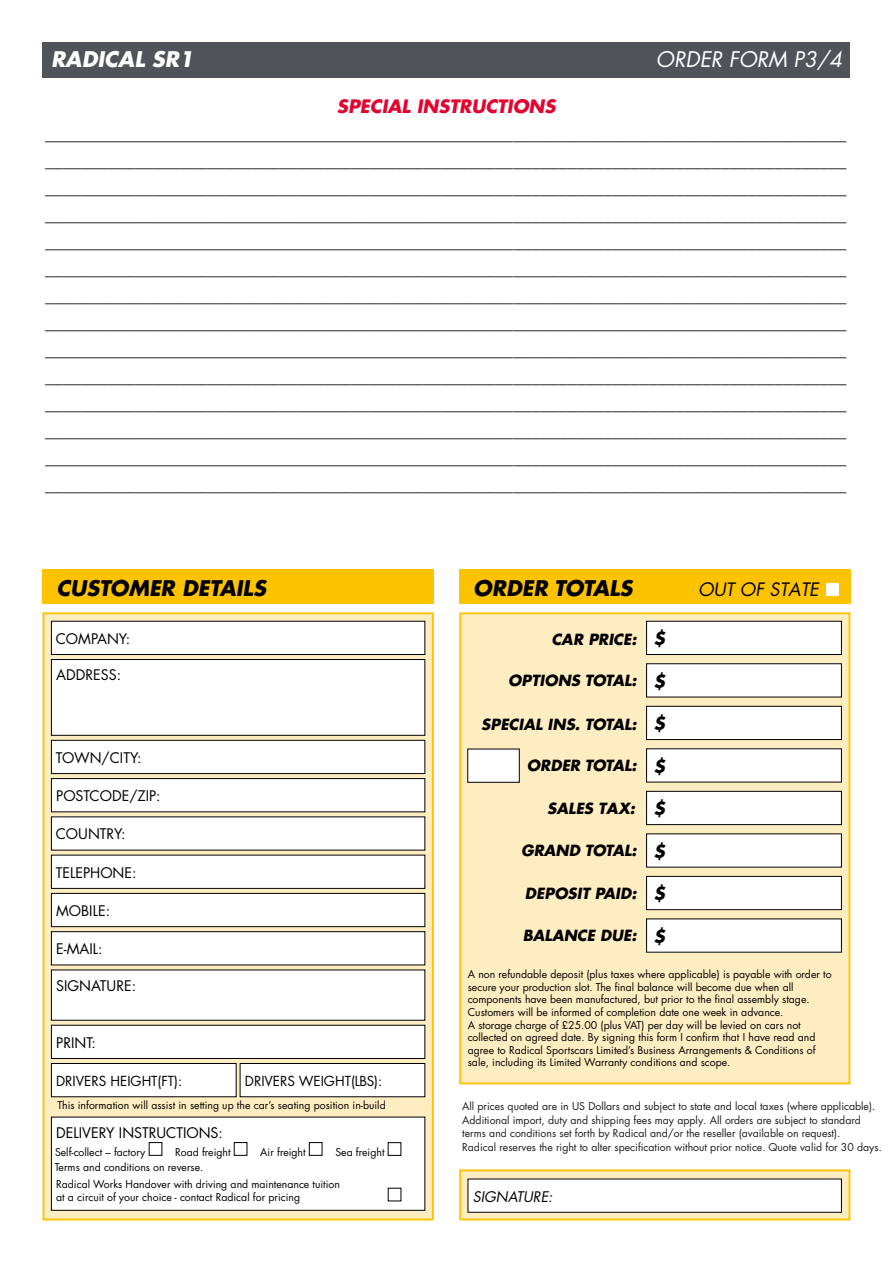
<style>
.page{position:relative;width:893px;height:1263px;background:#fff}
.page>*{position:absolute;margin:0;border:0;box-sizing:border-box;transform-origin:0 0}
.t1{font:italic 700 21px "Futura LT Pro";color:#000}
.t2{font:italic 21px "Futura LT Pro";color:#fff}
.t3{font:italic 700 21px "Futura LT Pro";color:#fff}
.t4{font:italic 18px/27px "Futura LT Pro";color:#1d1d1b;text-align:justify}
.t5{font:italic 700 18px "Futura LT Pro";color:#e4032e}
.t6{font:italic 18px "Futura LT Pro";color:#000}
.t7{font:italic 700 18px "Futura LT Pro";color:#000}
.t8{font:italic 700 15px "Futura LT Pro";color:#000}
.t9{font:14.25px "Futura LT Pro";color:#000}
.t10{font:italic 14.25px "Futura LT Pro";color:#000}
.t11{font:13.5px "Futura LT Pro";color:#000}
.t12{font:10.5px/12.6px "Futura LT Pro";color:#000}
.t13{font:10.5px/13.5px "Futura LT Pro";color:#1d1d1b}
</style>
<div class="page">
<div style="left:459px;top:612px;width:391px;height:472px;background:#ffedc2;border:2px solid #fdc300"></div>
<svg style="left:43px;top:612px;width:391px;height:608px;background:#efdba8"></svg>
<div style="left:43px;top:43px;width:807px;height:35px;background:#50535a"></div>
<div style="left:43px;top:570px;width:391px;height:34px;background:#fdc300"></div>
<div style="left:459px;top:570px;width:391px;height:34px;background:#fdc300"></div>
<div style="left:826px;top:583px;width:13px;height:12px;background:#fff"></div>
<div style="left:51px;top:621px;width:374px;height:33px;background:#fff"></div>
<div style="left:51px;top:621px;width:374px;height:34px;border:1px solid #000"></div>
<div style="left:51px;top:659px;width:374px;height:76px;background:#fff"></div>
<div style="left:51px;top:659px;width:374px;height:77px;border:1px solid #000"></div>
<div style="left:51px;top:740px;width:374px;height:33px;background:#fff"></div>
<div style="left:51px;top:740px;width:374px;height:34px;border:1px solid #000"></div>
<div style="left:51px;top:778px;width:374px;height:34px;background:#fff"></div>
<div style="left:51px;top:778px;width:374px;height:34px;border:1px solid #000"></div>
<div style="left:51px;top:817px;width:374px;height:33px;background:#fff"></div>
<div style="left:51px;top:855px;width:374px;height:33px;background:#fff"></div>
<div style="left:51px;top:855px;width:374px;height:34px;border:1px solid #000"></div>
<div style="left:51px;top:893px;width:374px;height:34px;background:#fff"></div>
<div style="left:51px;top:893px;width:374px;height:34px;border:1px solid #000"></div>
<div style="left:51px;top:932px;width:374px;height:33px;background:#fff"></div>
<div style="left:51px;top:931px;width:374px;height:34px;border:1px solid #000"></div>
<div style="left:51px;top:970px;width:374px;height:50px;background:#fff"></div>
<div style="left:51px;top:1025px;width:374px;height:33px;background:#fff"></div>
<div style="left:51px;top:1025px;width:374px;height:34px;border:1px solid #000"></div>
<div style="left:51px;top:1063px;width:185px;height:34px;background:#fff"></div>
<div style="left:51px;top:1063px;width:186px;height:34px;border:1px solid #000"></div>
<div style="left:240px;top:1063px;width:185px;height:34px;background:#fff"></div>
<div style="left:240px;top:1063px;width:185px;height:34px;border:1px solid #000"></div>
<div style="left:647px;top:621px;width:194px;height:33px;background:#fff"></div>
<div style="left:646px;top:621px;width:196px;height:34px;border:1px solid #000"></div>
<div style="left:647px;top:664px;width:194px;height:33px;background:#fff"></div>
<div style="left:647px;top:706px;width:194px;height:33px;background:#fff"></div>
<div style="left:646px;top:706px;width:196px;height:34px;border:1px solid #000"></div>
<div style="left:647px;top:749px;width:194px;height:33px;background:#fff"></div>
<div style="left:647px;top:791px;width:194px;height:34px;background:#fff"></div>
<div style="left:646px;top:791px;width:196px;height:34px;border:1px solid #000"></div>
<div style="left:647px;top:834px;width:194px;height:33px;background:#fff"></div>
<div style="left:647px;top:876px;width:194px;height:34px;background:#fff"></div>
<div style="left:646px;top:876px;width:196px;height:34px;border:1px solid #000"></div>
<div style="left:647px;top:919px;width:194px;height:33px;background:#fff"></div>
<svg style="left:459px;top:1169px;width:391px;height:51px;background:#ecd592"></svg>
<div style="left:468px;top:1179px;width:373px;height:33px;background:#fff"></div>
<div style="left:51px;top:1117px;width:374px;height:93px;background:#fff"></div>
<div style="left:149px;top:1142px;width:13px;height:14px;border:1px solid #000"></div>
<div style="left:234px;top:1142px;width:13px;height:14px;border:1px solid #000"></div>
<div style="left:309px;top:1142px;width:13px;height:14px;border:1px solid #000"></div>
<div style="left:388px;top:1142px;width:13px;height:14px;border:1px solid #000"></div>
<div style="left:51px;top:1117px;width:374px;height:94px;border:1px solid #000"></div>
<div style="left:468px;top:749px;width:51px;height:33px;background:#fff"></div>
<div style="left:467px;top:749px;width:53px;height:34px;border:1px solid #000"></div>
<p class="t3" style="left:51px;top:43px;width:144px">RADICAL SR1</p>
<p class="t2" style="left:656px;top:45px;width:187px">ORDER FORM P3/4</p>
<p class="t5" style="left:337px;top:93px;width:220px">SPECIAL INSTRUCTIONS</p>
<p class="t4" style="left:46px;top:120px;width:802px">_________________________________________________________________________________________ _________________________________________________________________________________________ _________________________________________________________________________________________ _________________________________________________________________________________________ _________________________________________________________________________________________ _________________________________________________________________________________________ _________________________________________________________________________________________ _________________________________________________________________________________________ _________________________________________________________________________________________ _________________________________________________________________________________________ _________________________________________________________________________________________ _________________________________________________________________________________________ _________________________________________________________________________________________ _________________________________________________________________________________________</p>
<p class="t1" style="left:56px;top:571px;width:211px">CUSTOMER DETAILS</p>
<p class="t1" style="left:473px;top:571px;width:161px">ORDER TOTALS</p>
<p class="t6" style="left:698px;top:576px;width:122px">OUT OF STATE</p>
<p class="t9" style="left:56px;top:629px;width:76px">COMPANY:</p>
<p class="t9" style="left:56px;top:665px;width:66px">ADDRESS:</p>
<p class="t7" style="left:653px;top:625px;width:14px">$</p>
<p class="t7" style="left:653px;top:667px;width:14px">$</p>
<p class="t7" style="left:653px;top:710px;width:14px">$</p>
<p class="t7" style="left:653px;top:752px;width:14px">$</p>
<p class="t7" style="left:653px;top:795px;width:14px">$</p>
<p class="t7" style="left:653px;top:837px;width:14px">$</p>
<p class="t7" style="left:653px;top:880px;width:14px">$</p>
<p class="t7" style="left:653px;top:922px;width:14px">$</p>
<p class="t8" style="left:551px;top:628px;width:87px">CAR PRICE:</p>
<p class="t8" style="left:508px;top:669px;width:130px">OPTIONS TOTAL:</p>
<p class="t8" style="left:481px;top:713px;width:157px">SPECIAL INS. TOTAL:</p>
<p class="t8" style="left:527px;top:754px;width:111px">ORDER TOTAL:</p>
<p class="t8" style="left:547px;top:797px;width:89px">SALES TAX:</p>
<p class="t8" style="left:521px;top:839px;width:117px">GRAND TOTAL:</p>
<p class="t8" style="left:525px;top:882px;width:113px">DEPOSIT PAID:</p>
<p class="t8" style="left:523px;top:924px;width:115px">BALANCE DUE:</p>
<p class="t9" style="left:56px;top:748px;width:87px">TOWN/CITY:</p>
<p class="t9" style="left:56px;top:786px;width:106px">POSTCODE/ZIP:</p>
<p class="t9" style="left:56px;top:824px;width:71px">COUNTRY:</p>
<p class="t9" style="left:56px;top:863px;width:82px">TELEPHONE:</p>
<p class="t9" style="left:56px;top:901px;width:55px">MOBILE:</p>
<p class="t9" style="left:56px;top:939px;width:48px">E-MAIL:</p>
<p class="t9" style="left:56px;top:975px;width:81px">SIGNATURE:</p>
<p class="t12" style="left:468px;top:968px;width:365px">A non refundable deposit (plus taxes where applicable) is payable with order to secure your production slot. The final balance will become due when all components have been manufactured, but prior to the final assembly stage.<br>Customers will be informed of completion date one week in advance.<br>A storage charge of £25.00 (plus VAT) per day will be levied on cars not collected on agreed date. By signing this form I confirm that I have read and agree to Radical Sportscars Limited’s Business Arrangements &amp; Conditions of sale, including its Limited Warranty conditions and scope.</p>
<p class="t9" style="left:56px;top:1033px;width:41px">PRINT:</p>
<p class="t11" style="left:56px;top:1072px;width:128px">DRIVERS HEIGHT(FT):</p>
<p class="t11" style="left:245px;top:1072px;width:139px">DRIVERS WEIGHT(LBS):</p>
<p class="t12" style="left:57px;top:1098px;width:330px">This information will assist in setting up the car’s seating position in-build</p>
<p class="t9" style="left:56px;top:1123px;width:168px">DELIVERY INSTRUCTIONS:</p>
<p class="t12" style="left:55px;top:1145px;width:92px">Self-collect – factory</p>
<p class="t12" style="left:175px;top:1145px;width:57px">Road freight</p>
<p class="t12" style="left:260px;top:1145px;width:47px">Air freight</p>
<p class="t12" style="left:335px;top:1145px;width:51px">Sea freight</p>
<p class="t12" style="left:55px;top:1158px;width:287px;line-height:17.1px">Terms and conditions on reverse.<br>Radical Works Handover with driving and maintenance tuition</p>
<p class="t12" style="left:56px;top:1191px;width:246px">at a circuit of your choice - contact Radical for pricing</p>
<p class="t13" style="left:462px;top:1099px;width:421px">All prices quoted are in US Dollars and subject to state and local taxes (where applicable).<br>Additional import, duty and shipping fees may apply. All orders are subject to standard terms and conditions set forth by Radical and/or the reseller (available on request).<br>Radical reserves the right to alter specification without prior notice. Quote valid for 30 days.</p>
<p class="t10" style="left:473px;top:1186px;width:81px">SIGNATURE:</p>
</div>
